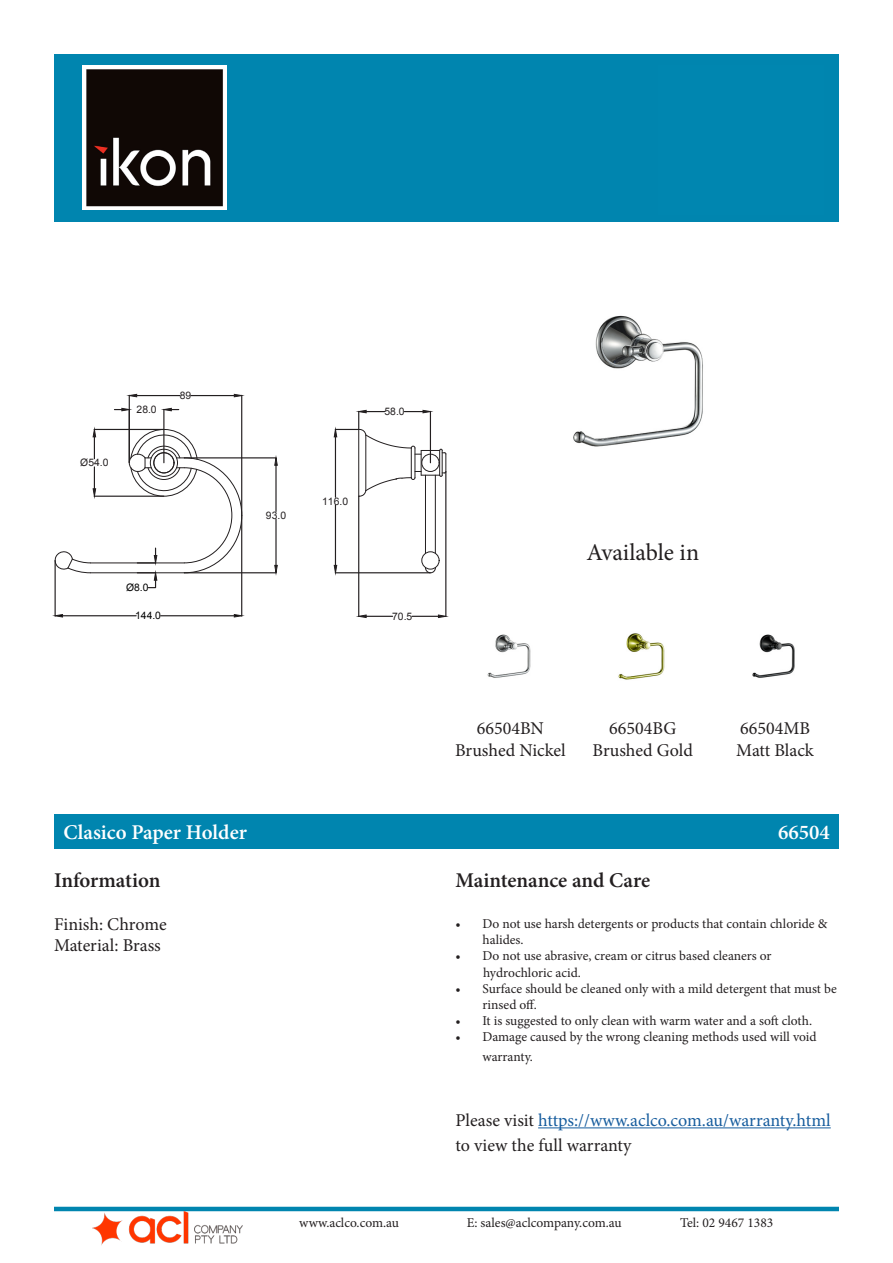
<style>
.page{position:relative;width:893px;height:1263px;background:#fff}
.page>*{position:absolute;margin:0;border:0;box-sizing:border-box;transform-origin:0 0}
.t1{font:24px "Minion Pro";color:#231f20}
.t2{font:600 21px "Minion Pro";letter-spacing:-.005em;color:#231f20}
.t3{font:600 21px "Minion Pro";color:#fff}
.t4{font:18px "Minion Pro";color:#231f20}
.t5{font:18px/25.2px "Minion Pro";color:#175d9e}
.t6{font:13.5px/16.2px "Minion Pro";color:#231f20}
.t7{font:10.35px "Arial";color:#231f20}
.t8{font:10.35px "Arial";color:#000}
.s1{color:#231f20}
</style>
<div class="page">
<div style="left:55px;top:814px;width:784px;height:34px;background:#0085af"></div>
<div style="left:54px;top:54px;width:785px;height:167px;background:#0085af"></div>
<hr style="left:54px;top:1207px;width:785px;height:4px;background:#0085af">
<img style="left:92px;top:1211px;width:151px;height:34px">
<hr style="left:538px;top:1127px;width:293px;height:1px;background:#175d9e">
<img style="left:82px;top:66px;width:145px;height:143px">
<img style="left:446px;top:611px;width:85px;height:67px">
<img style="left:618px;top:633px;width:47px;height:47px">
<img style="left:752px;top:634px;width:43px;height:44px">
<img style="left:446px;top:315px;width:257px;height:190px">
<hr style="left:90px;top:572px;width:94px;height:1px;background:#231f20">
<hr style="left:90px;top:563px;width:94px;height:1px;background:#231f20">
<hr style="left:435px;top:475px;width:1px;height:78px;background:#231f20">
<hr style="left:425px;top:475px;width:1px;height:78px;background:#231f20">
<div style="left:421px;top:551px;width:18px;height:18px;border:1px solid #231f20;border-radius:50%"></div>
<svg style="left:425px;top:567px;width:11px;height:6px"></svg>
<svg style="left:54px;top:551px;width:37px;height:22px"></svg>
<hr style="left:55px;top:560px;width:1px;height:56px;background:#231f20">
<hr style="left:241px;top:515px;width:1px;height:101px;background:#231f20">
<hr style="left:63px;top:615px;width:73px;height:1px;background:#231f20">
<hr style="left:161px;top:615px;width:73px;height:1px;background:#231f20">
<svg style="left:54px;top:614px;width:9px;height:4px"></svg>
<svg style="left:234px;top:614px;width:8px;height:4px"></svg>
<hr style="left:335px;top:572px;width:95px;height:1px;background:#231f20">
<hr style="left:335px;top:505px;width:1px;height:60px;background:#231f20">
<svg style="left:333px;top:565px;width:4px;height:8px"></svg>
<hr style="left:358px;top:496px;width:1px;height:120px;background:#231f20">
<hr style="left:445px;top:472px;width:1px;height:144px;background:#231f20">
<svg style="left:358px;top:614px;width:35px;height:4px"></svg>
<svg style="left:412px;top:614px;width:35px;height:4px"></svg>
<svg style="left:333px;top:410px;width:114px;height:87px"></svg>
<hr style="left:184px;top:457px;width:92px;height:1px;background:#231f20">
<hr style="left:184px;top:572px;width:92px;height:1px;background:#231f20">
<hr style="left:275px;top:465px;width:2px;height:46px;background:#231f20">
<hr style="left:275px;top:519px;width:2px;height:46px;background:#231f20">
<svg style="left:274px;top:457px;width:4px;height:9px"></svg>
<svg style="left:274px;top:565px;width:4px;height:8px"></svg>
<svg style="left:129px;top:428px;width:113px;height:161px"></svg>
<hr style="left:94px;top:429px;width:70px;height:1px;background:#231f20">
<hr style="left:94px;top:496px;width:70px;height:1px;background:#231f20">
<svg style="left:92px;top:429px;width:4px;height:30px"></svg>
<svg style="left:92px;top:467px;width:4px;height:30px"></svg>
<hr style="left:129px;top:395px;width:1px;height:68px;background:#231f20">
<hr style="left:241px;top:395px;width:1px;height:120px;background:#231f20">
<hr style="left:137px;top:395px;width:43px;height:1px;background:#231f20">
<hr style="left:191px;top:395px;width:43px;height:1px;background:#231f20">
<svg style="left:129px;top:394px;width:8px;height:4px"></svg>
<svg style="left:234px;top:394px;width:8px;height:4px"></svg>
<hr style="left:163px;top:409px;width:1px;height:54px;background:#231f20">
<svg style="left:114px;top:408px;width:16px;height:3px"></svg>
<svg style="left:163px;top:408px;width:16px;height:3px"></svg>
<p class="t7" style="left:80px;top:456px;width:30px">Ø54.0</p>
<p class="t7" style="left:137px;top:403px;width:22px">28.0</p>
<p class="t7" style="left:180px;top:389px;width:13px">89</p>
<p class="t8" style="left:126px;top:581px;width:24px">Ø8.0</p>
<p class="t8" style="left:135px;top:609px;width:27px">144.0</p>
<p class="t7" style="left:266px;top:509px;width:22px">93.0</p>
<p class="t7" style="left:322px;top:494px;width:27px">116.0</p>
<p class="t7" style="left:384px;top:405px;width:22px">58.0</p>
<p class="t7" style="left:392px;top:609px;width:22px">70.5</p>
<h1 class="t1" style="left:586px;top:536px;width:114px">Available in</h1>
<p class="t4" style="left:477px;top:716px;width:69px">66504BN</p>
<p class="t4" style="left:455px;top:738px;width:112px">Brushed Nickel</p>
<p class="t4" style="left:609px;top:716px;width:69px">66504BG</p>
<p class="t4" style="left:593px;top:738px;width:102px">Brushed Gold</p>
<p class="t4" style="left:740px;top:716px;width:71px">66504MB</p>
<p class="t4" style="left:736px;top:738px;width:79px">Matt Black</p>
<p class="t3" style="left:63px;top:818px;width:185px">Clasico Paper Holder</p>
<p class="t3" style="left:778px;top:818px;width:53px">66504</p>
<p class="t2" style="left:54px;top:865px;width:108px">Information</p>
<p class="t4" style="left:54px;top:912px;width:114px">Finish: Chrome</p>
<p class="t4" style="left:54px;top:934px;width:108px">Material: Brass</p>
<h2 class="t2" style="left:455px;top:865px;width:196px">Maintenance and Care</h2>
<p class="t6" style="left:482px;top:916px;width:346px;text-indent:-27px">• Do not use harsh detergents or products that contain chloride &amp; halides.</p>
<p class="t6" style="left:483px;top:948px;width:290px;text-indent:-28px">• Do not use abrasive, cream or citrus based cleaners or hydrochloric acid.</p>
<p class="t6" style="left:482px;top:980px;width:356px;text-indent:-27px">• Surface should be cleaned only with a mild detergent that must be rinsed off.</p>
<p class="t6" style="left:455px;top:1013px;width:358px">• It is suggested to only clean with warm water and a soft cloth.</p>
<p class="t6" style="left:482px;top:1027px;width:336px;line-height:19.8px;text-indent:-27px">• Damage caused by the wrong cleaning methods used will void warranty.</p>
<h3 class="t5" style="left:455px;top:1108px;width:377px"><span class="s1">Please visit</span> https://www.aclco.com.au/warranty.html <span class="s1">to view the full warranty</span></h3>
<p class="t6" style="left:299px;top:1215px;width:101px">www.aclco.com.au</p>
<p class="t6" style="left:467px;top:1215px;width:157px">E: sales@aclcompany.com.au</p>
<p class="t6" style="left:680px;top:1215px;width:95px">Tel: 02 9467 1383</p>
</div>
